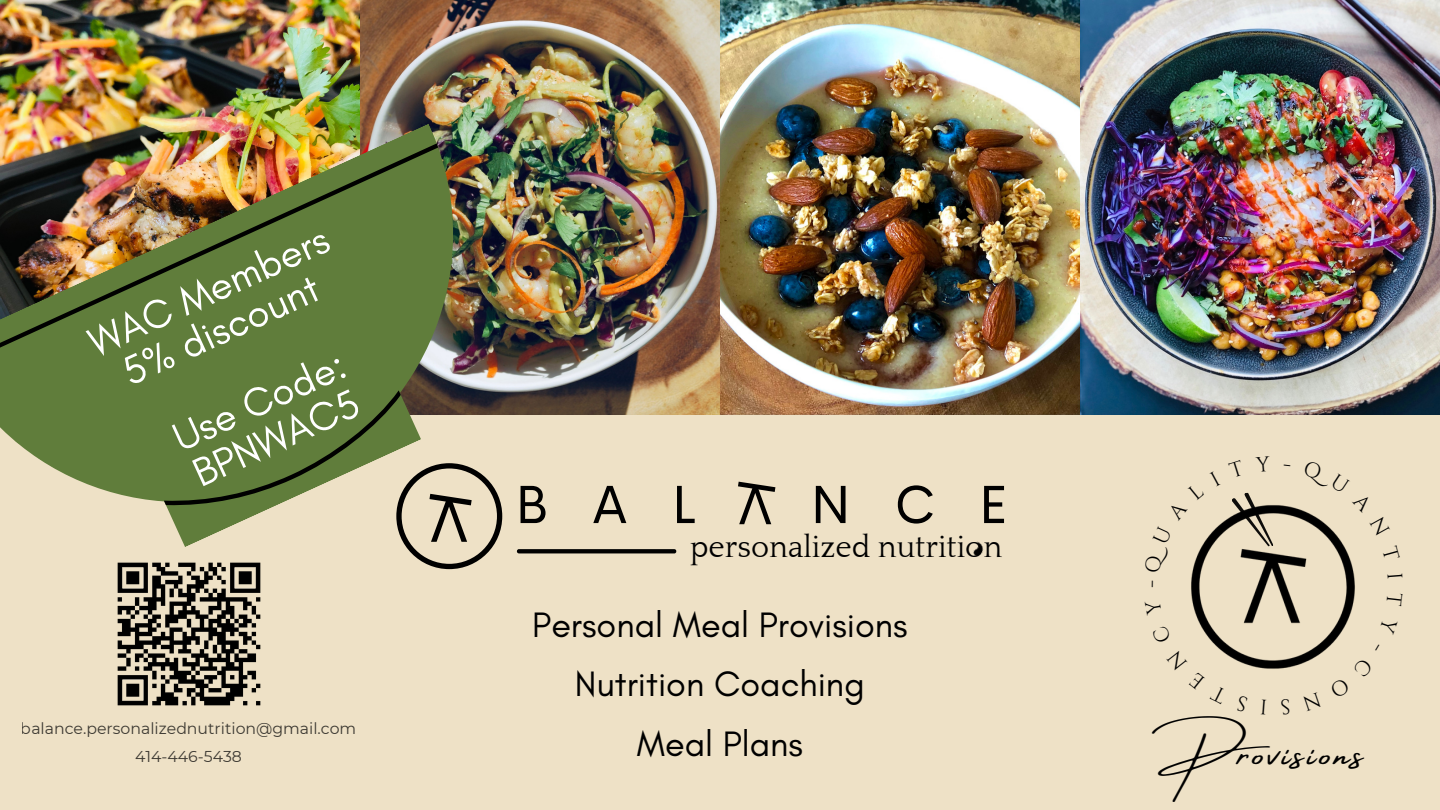
<style>
.page{position:relative;width:1440px;height:810px;background:#eee1c6}
.page>*{position:absolute;margin:0;border:0;box-sizing:border-box;transform-origin:0 0}
.t1{font:60.9px "Cerebri Sans";color:#000}
.t2{font:54.1px "Cerebri Sans";letter-spacing:.8em;color:#000}
.t3{font:42px "Amsterdam Four";letter-spacing:.095em;color:#000}
.t4{font:41px/40.4px "Glacial Indifference";color:#fff;text-align:center}
.t5{font:36px/59.2px "Glacial Indifference";color:#000;text-align:center}
.t6{font:31px "Quattrocento";color:#000}
.t7{font:15.7px/27.8px "Montserrat";color:#000;text-align:center}
</style>
<div class="page">
<img style="left:0;top:0;width:1440px;height:415px">
<svg style="left:539px;top:549px;width:135px;height:4px"></svg>
<img style="left:973px;top:541px;width:11px;height:16px">
<img style="left:117px;top:588px;width:144px;height:118px">
<img style="left:1191px;top:505px;width:164px;height:164px">
<svg style="left:1231px;top:492px;width:43px;height:59px"></svg>
<img style="left:0;top:124px;width:539px;height:464px">
<div style="left:128px;top:470px;width:9px;height:5px;background:#607d3b"></div>
<svg style="left:116px;top:490px;width:4px;height:5px"></svg>
<svg style="left:11px;top:368px;width:109px;height:115px"></svg>
<svg style="left:439px;top:259px;width:15px;height:20px"></svg>
<img style="left:0;top:143px;width:439px;height:225px">
<svg style="left:129px;top:330px;width:373px;height:239px"></svg>
<svg style="left:1191px;top:505px;width:30px;height:69px"></svg>
<svg style="left:1302px;top:505px;width:53px;height:32px"></svg>
<svg style="left:1330px;top:658px;width:25px;height:11px"></svg>
<svg style="left:1191px;top:650px;width:36px;height:19px"></svg>
<h3 class="t4" style="left:83px;top:327px;width:260px;rotate:-25deg">WAC Members<br>5% discount</h3>
<h3 class="t4" style="left:167px;top:421px;width:186px;text-align:left;rotate:-25deg">Use Code:<br>BPNWAC5</h3>
<p class="t7" style="left:21px;top:715px;width:337px">balance.personalizednutrition@gmail.com<br>414-446-5438</p>
<h1 class="t1" style="left:469px;top:561px;width:41px;rotate:-180deg">V</h1>
<h2 class="t2" style="left:515px;top:469px;width:183px">BAL</h2>
<h2 class="t2" style="left:773px;top:541px;width:37px;rotate:-180deg">V</h2>
<h2 class="t2" style="left:810px;top:469px;width:199px">NCE</h2>
<h3 class="t6" style="left:690px;top:531px;width:314px">personalized nutrition</h3>
<h3 class="t5" style="left:532px;top:595px;width:377px">Personal Meal Provisions<br>Nutrition Coaching<br>Meal Plans</h3>
<h3 class="t3" style="left:1170px;top:730px;width:195px">Provisions</h3>
</div>
